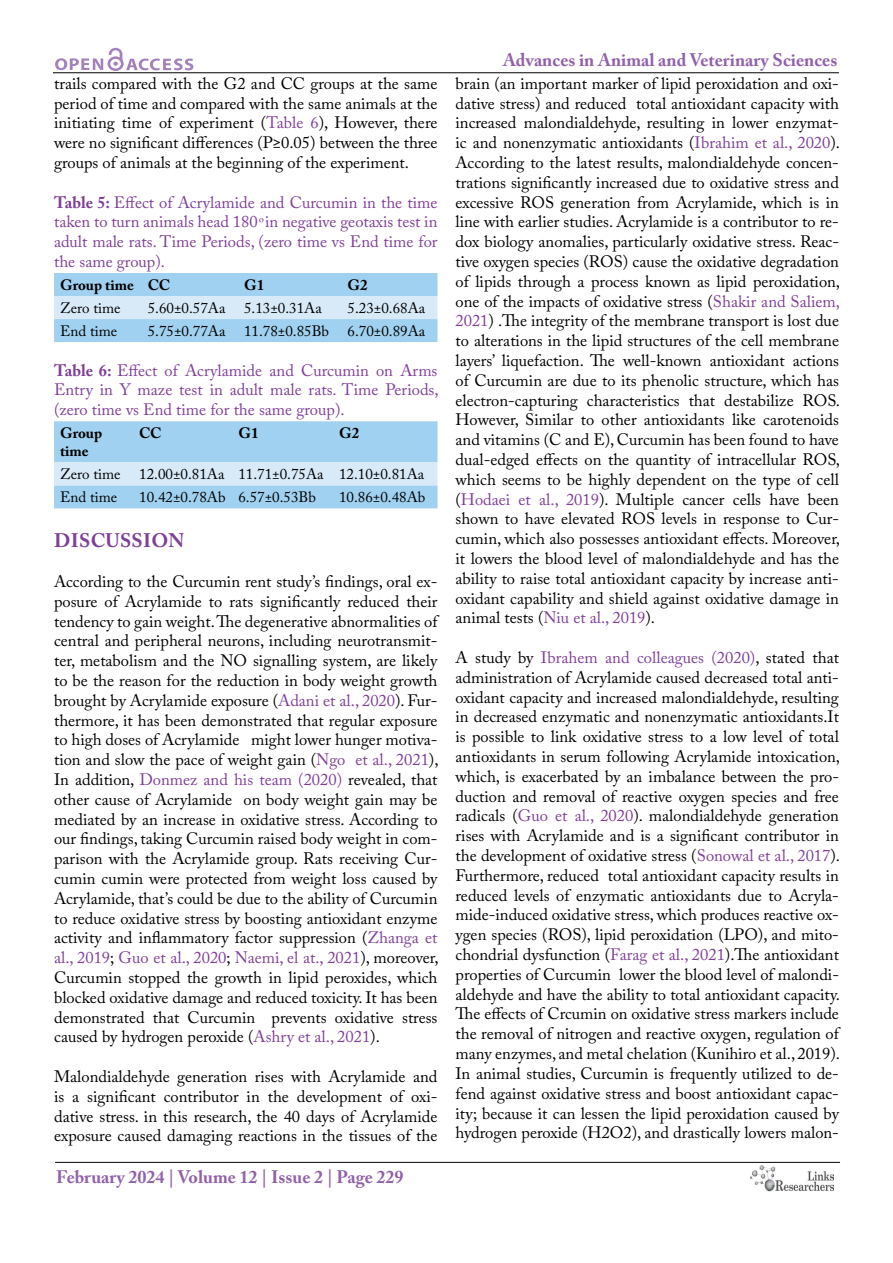
<style>
.page{position:relative;width:893px;height:1263px;background:#fff}
.page>*{position:absolute;margin:0;border:0;box-sizing:border-box;transform-origin:0 0}
.t1{font:700 19.5px "Adobe Caslon Pro";letter-spacing:.015em;color:#7f3f98}
.t2{font:700 18px "Adobe Caslon Pro";color:#9161a9}
.t3{font:16.5px/19.8px "Adobe Caslon Pro";color:#000;text-align:justify}
.t4{font:16.5px/19.8px "Adobe Caslon Pro";color:#7f3f98;text-align:justify}
.t5{font:15px/23.1px "Adobe Caslon Pro";color:#000}
.t6{font:700 15px/18px "Adobe Caslon Pro";color:#000}
.s1{color:#7f3f98}
.s2{font-weight:700}
.s3{font-family:"Times New Roman"}
</style>
<div class="page">
<hr style="left:53px;top:72px;width:786px;height:1px;background:#000">
<hr style="left:55px;top:1162px;width:785px;height:1px;background:#000">
<svg style="left:55px;top:48px;width:138px;height:23px"></svg>
<img style="left:750px;top:1166px;width:83px;height:26px">
<svg style="left:54px;top:273px;width:383px;height:69px"></svg>
<svg style="left:54px;top:421px;width:383px;height:87px"></svg>
<p class="t3" style="left:54px;top:73px;width:385px">trails compared with the G2 and CC groups at the same period of time and compared with the same animals at the initiating time of experiment (<span class="s1">Table 6</span>), However, there were no significant differences (P≥0.05) between the three groups of animals at the beginning of the experiment.</p>
<p class="t4" style="left:54px;top:192px;width:385px"><span class="s2">Table 5:</span> Effect of Acrylamide and Curcumin in the time taken to turn animals head 180 <span class="s3">ͦ</span>in negative geotaxis test in adult male rats. Time Periods, (zero time vs End time for the same group).</p>
<p class="t6" style="left:60px;top:276px;width:111px">Group time CC</p>
<p class="t6" style="left:244px;top:276px;width:22px">G1</p>
<p class="t6" style="left:348px;top:276px;width:22px">G2</p>
<p class="t5" style="left:60px;top:296px;width:62px">Zero time</p>
<p class="t5" style="left:148px;top:296px;width:176px">5.60±0.57Aa 5.13±0.31Aa</p>
<p class="t5" style="left:348px;top:296px;width:79px">5.23±0.68Aa</p>
<p class="t5" style="left:60px;top:319px;width:59px">End time</p>
<p class="t5" style="left:148px;top:319px;width:279px">5.75±0.77Aa 11.78±0.85Bb 6.70±0.89Aa</p>
<p class="t4" style="left:54px;top:360px;width:386px"><span class="s2">Table 6:</span> Effect of Acrylamide and Curcumin on Arms Entry in Y maze test in adult male rats. Time Periods, (zero time vs End time for the same group).</p>
<p class="t6" style="left:60px;top:424px;width:44px">Group time</p>
<p class="t6" style="left:139px;top:424px;width:24px">CC</p>
<p class="t6" style="left:238px;top:424px;width:22px">G1</p>
<p class="t6" style="left:339px;top:424px;width:22px">G2</p>
<p class="t5" style="left:60px;top:463px;width:366px">Zero time 12.00±0.81Aa 11.71±0.75Aa 12.10±0.81Aa<br>End time</p>
<p class="t5" style="left:139px;top:486px;width:178px">10.42±0.78Ab 6.57±0.53Bb</p>
<p class="t5" style="left:339px;top:486px;width:88px">10.86±0.48Ab</p>
<p class="t1" style="left:54px;top:529px;width:132px">DISCUSSION</p>
<p class="t3" style="left:54px;top:571px;width:386px">According to the Curcumin rent study’s findings, oral ex&shy;posure of Acrylamide to rats significantly reduced their tendency to gain weight. The degenerative abnormalities of central and peripheral neurons, including neurotransmit&shy;ter, metabolism and the NO signalling system, are likely to be the reason for the reduction in body weight growth brought by Acrylamide exposure (<span class="s1">Adani et al., 2020</span>). Fur&shy;thermore, it has been demonstrated that regular exposure to high doses of Acrylamide might lower hunger motiva&shy;tion and slow the pace of weight gain (<span class="s1">Ngo et al., 2021</span>), In addition, <span class="s1">Donmez and his team (2020)</span> revealed, that other cause of Acrylamide on body weight gain may be mediated by an increase in oxidative stress. According to our findings, taking Curcumin raised body weight in com&shy;parison with the Acrylamide group. Rats receiving Cur&shy;cumin cumin were protected from weight loss caused by Acrylamide, that’s could be due to the ability of Curcumin to reduce oxidative stress by boosting antioxidant enzyme activity and inflammatory factor suppression (<span class="s1">Zhanga et al., 2019</span>; <span class="s1">Guo et al., 2020</span>; <span class="s1">Naemi, el at., 2021</span>), moreover, Curcumin stopped the growth in lipid peroxides, which blocked oxidative damage and reduced toxicity. It has been demonstrated that Curcumin prevents oxidative stress caused by hydrogen peroxide (<span class="s1">Ashry et al., 2021</span>).</p>
<p class="t3" style="left:54px;top:1066px;width:385px">Malondialdehyde generation rises with Acrylamide and is a significant contributor in the development of oxi&shy;dative stress. in this research, the 40 days of Acrylamide exposure caused damaging reactions in the tissues of the</p>
<p class="t2" style="left:56px;top:1166px;width:349px">February 2024 | Volume 12 | Issue 2 | Page 229</p>
<p class="t2" style="left:503px;top:50px;width:336px">Advances in Animal and Veterinary Sciences</p>
<p class="t3" style="left:455px;top:73px;width:386px">brain (an important marker of lipid peroxidation and oxi&shy;dative stress) and reduced total antioxidant capacity with increased malondialdehyde, resulting in lower enzymat&shy;ic and nonenzymatic antioxidants (<span class="s1">Ibrahim et al., 2020</span>).<br>According to the latest results, malondialdehyde concen&shy;trations significantly increased due to oxidative stress and excessive ROS generation from Acrylamide, which is in line with earlier studies. Acrylamide is a contributor to re&shy;dox biology anomalies, particularly oxidative stress. Reac&shy;tive oxygen species (ROS) cause the oxidative degradation of lipids through a process known as lipid peroxidation, one of the impacts of oxidative stress (<span class="s1">Shakir and Saliem, 2021</span>) .The integrity of the membrane transport is lost due to alterations in the lipid structures of the cell membrane layers’ liquefaction. The well-known antioxidant actions of Curcumin are due to its phenolic structure, which has electron-capturing characteristics that destabilize ROS.<br>However, Similar to other antioxidants like carotenoids and vitamins (C and E), Curcumin has been found to have dual-edged effects on the quantity of intracellular ROS, which seems to be highly dependent on the type of cell (<span class="s1">Hodaei et al., 2019</span>). Multiple cancer cells have been shown to have elevated ROS levels in response to Cur&shy;cumin, which also possesses antioxidant effects. Moreover, it lowers the blood level of malondialdehyde and has the ability to raise total antioxidant capacity by increase anti&shy;oxidant capability and shield against oxidative damage in animal tests (<span class="s1">Niu et al., 2019</span>).</p>
<p class="t3" style="left:455px;top:647px;width:386px">A study by <span class="s1">Ibrahem and colleagues (2020)</span>, stated that administration of Acrylamide caused decreased total anti&shy;oxidant capacity and increased malondialdehyde, resulting in decreased enzymatic and nonenzymatic antioxidants.It is possible to link oxidative stress to a low level of total antioxidants in serum following Acrylamide intoxication, which, is exacerbated by an imbalance between the pro&shy;duction and removal of reactive oxygen species and free radicals (<span class="s1">Guo et al., 2020</span>). malondialdehyde generation rises with Acrylamide and is a significant contributor in the development of oxidative stress (<span class="s1">Sonowal et al., 2017</span>).<br>Furthermore, reduced total antioxidant capacity results in reduced levels of enzymatic antioxidants due to Acryla&shy;mide-induced oxidative stress, which produces reactive ox&shy;ygen species (ROS), lipid peroxidation (LPO), and mito&shy;chondrial dysfunction (<span class="s1">Farag et al., 2021</span>).The antioxidant properties of Curcumin lower the blood level of malondi&shy;aldehyde and have the ability to total antioxidant capacity.<br>The effects of Crcumin on oxidative stress markers include the removal of nitrogen and reactive oxygen, regulation of many enzymes, and metal chelation (Kunihiro et al., 2019).<br>In animal studies, Curcumin is frequently utilized to de&shy;fend against oxidative stress and boost antioxidant capac&shy;ity; because it can lessen the lipid peroxidation caused by hydrogen peroxide (H2O2), and drastically lowers malon-</p>
</div>
